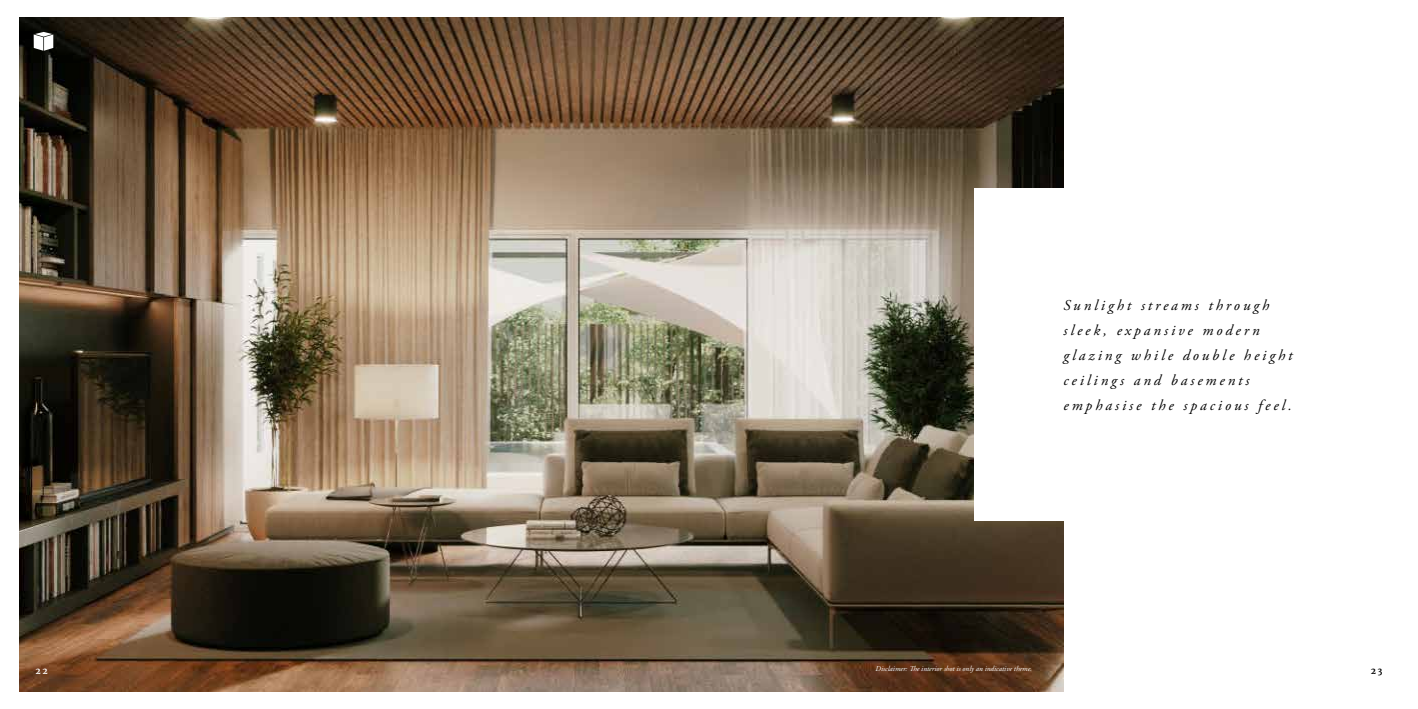
<style>
.page{position:relative;width:1418px;height:709px;background:#fff}
.page>*{position:absolute;margin:0;border:0;box-sizing:border-box;transform-origin:0 0}
.t1{font:italic 15px/25px "Adobe Garamond Pro";letter-spacing:.2em;color:#000}
.t2{font:700 8.75px "Merriweather";color:#fff}
.t3{font:700 8.75px "Merriweather";color:#000}
.t4{font:italic 7.5px "Adobe Garamond Pro";color:#fff}
</style>
<div class="page">
<img style="left:20px;top:18px;width:1043px;height:673px">
<div style="left:974px;top:188px;width:372px;height:332px;background:#fff"></div>
<svg style="left:34px;top:32px;width:19px;height:19px"></svg>
<p class="t1" style="left:1063px;top:293px;width:230px">Sunlight streams through sleek, expansive modern glazing while double height ceilings and basements emphasise the spacious feel.</p>
<p class="t4" style="left:875px;top:664px;width:158px">Disclaimer: The interior shot is only an indicative theme.</p>
<p class="t2" style="left:35px;top:665px;width:14px">22</p>
<p class="t3" style="left:1370px;top:665px;width:13px">23</p>
</div>
